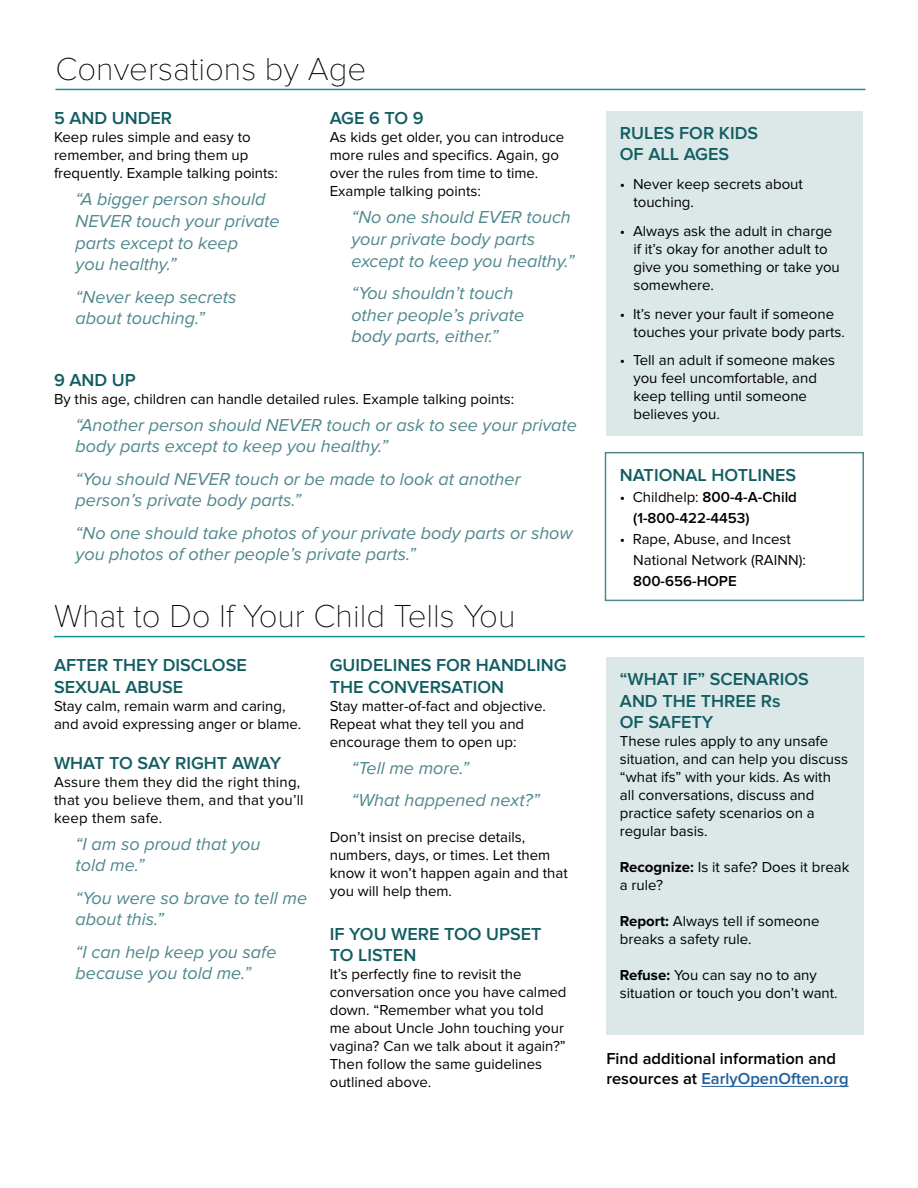
<style>
.page{position:relative;width:918px;height:1188px;background:#fff}
.page>*{position:absolute;margin:0;border:0;box-sizing:border-box;transform-origin:0 0}
.t1{font:100 33px "Proxima Nova T";color:#000}
.t2{font:italic 18px/21.6px "Proxima Nova";color:#4f878d}
.t3{font:600 18px/21.6px "Proxima Nova";color:#115d61}
.t4{font:600 16.5px/19.8px "Proxima Nova";color:#000}
.t5{font:15px/18px "Proxima Nova";color:#000}
.t6{font:600 15px/21px "Proxima Nova";color:#000}
.s1{font-weight:400}
.s2{font-weight:700}
.s3{color:#215e9e}
</style>
<div class="page">
<div style="left:605px;top:452px;width:259px;height:149px;border:2px solid #4f878d"></div>
<hr style="left:54px;top:636px;width:811px;height:1px;background:#169299">
<div style="left:606px;top:657px;width:258px;height:378px;background:#dce7e8"></div>
<div style="left:606px;top:111px;width:257px;height:324px;background:#dce7e8"></div>
<hr style="left:55px;top:89px;width:810px;height:1px;background:#169299">
<hr style="left:701px;top:1086px;width:148px;height:1px;background:#215e9e">
<h1 class="t1" style="left:55px;top:50px;width:312px">Conversations by Age</h1>
<p class="t3" style="left:54px;top:108px;width:120px">5 AND UNDER</p>
<p class="t5" style="left:54px;top:129px;width:226px">Keep rules simple and easy to remember, and bring them up frequently. Example talking points:</p>
<p class="t2" style="left:76px;top:189px;width:206px">“A bigger person should<br>NEVER touch your private parts except to keep<br>you healthy.”</p>
<p class="t2" style="left:76px;top:286px;width:162px">“Never keep secrets about touching.”</p>
<p class="t3" style="left:330px;top:108px;width:95px">AGE 6 TO 9</p>
<p class="t5" style="left:330px;top:129px;width:236px">As kids get older, you can introduce more rules and specifics. Again, go over the rules from time to time.<br>Example talking points:</p>
<p class="t2" style="left:351px;top:207px;width:225px">“No one should EVER touch your private body parts except to keep you healthy.”</p>
<p class="t2" style="left:351px;top:283px;width:174px">“You shouldn’t touch other people’s private body parts, either.”</p>
<p class="t3" style="left:54px;top:369px;width:83px">9 AND UP</p>
<p class="t5" style="left:54px;top:390px;width:462px">By this age, children can handle detailed rules. Example talking points:</p>
<p class="t2" style="left:76px;top:414px;width:503px">“Another person should NEVER touch or ask to see your private body parts except to keep you healthy.”</p>
<p class="t2" style="left:76px;top:468px;width:447px">“You should NEVER touch or be made to look at another person’s private body parts.”</p>
<p class="t2" style="left:76px;top:522px;width:499px">“No one should take photos of your private body parts or show you photos of other people’s private parts.”</p>
<h1 class="t1" style="left:54px;top:597px;width:463px">What to Do If Your Child Tells You</h1>
<p class="t3" style="left:54px;top:655px;width:194px">AFTER THEY DISCLOSE<br>SEXUAL ABUSE</p>
<p class="t5" style="left:54px;top:697px;width:249px">Stay calm, remain warm and caring, and avoid expressing anger or blame.</p>
<p class="t3" style="left:54px;top:752px;width:229px">WHAT TO SAY RIGHT AWAY</p>
<p class="t5" style="left:54px;top:773px;width:251px">Assure them they did the right thing, that you believe them, and that you’ll keep them safe.</p>
<p class="t2" style="left:76px;top:833px;width:186px">“I am so proud that you told me.”</p>
<p class="t2" style="left:76px;top:887px;width:233px">“You were so brave to tell me about this.”</p>
<p class="t2" style="left:76px;top:941px;width:202px">“I can help keep you safe because you told me.”</p>
<p class="t3" style="left:330px;top:655px;width:238px">GUIDELINES FOR HANDLING<br>THE CONVERSATION</p>
<p class="t5" style="left:330px;top:697px;width:218px">Stay matter-of-fact and objective.<br>Repeat what they tell you and encourage them to open up:</p>
<p class="t2" style="left:351px;top:752px;width:190px;line-height:32.4px">“Tell me more.”<br>“What happened next?”</p>
<p class="t5" style="left:330px;top:829px;width:240px">Don’t insist on precise details, numbers, days, or times. Let them know it won’t happen again and that you will help them.</p>
<p class="t3" style="left:330px;top:923px;width:213px">IF YOU WERE TOO UPSET<br>TO LISTEN</p>
<p class="t5" style="left:330px;top:966px;width:238px">It’s perfectly fine to revisit the conversation once you have calmed down. “Remember what you told me about Uncle John touching your vagina? Can we talk about it again?”<br>Then follow the same guidelines outlined above.</p>
<p class="t3" style="left:620px;top:122px;width:140px">RULES FOR KIDS<br>OF ALL AGES</p>
<p class="t5" style="left:633px;top:175px;width:171px;text-indent:-14px">• Never keep secrets about touching.</p>
<p class="t5" style="left:633px;top:222px;width:208px;text-indent:-14px">• Always ask the adult in charge if it’s okay for another adult to give you something or take you somewhere.</p>
<p class="t5" style="left:633px;top:305px;width:213px;text-indent:-14px">• It’s never your fault if someone touches your private body parts.</p>
<p class="t5" style="left:633px;top:352px;width:203px;text-indent:-14px">• Tell an adult if someone makes you feel uncomfortable, and keep telling until someone believes you.</p>
<p class="t3" style="left:620px;top:465px;width:178px">NATIONAL HOTLINES</p>
<p class="t6" style="left:633px;top:487px;width:165px;text-indent:-14px"><span class="s1">• Childhelp:</span> 800-4-A-Child (1-800-422-4453)</p>
<p class="t5" style="left:633px;top:529px;width:174px;line-height:21px;text-indent:-14px">• Rape, Abuse, and Incest<br>National Network (RAINN):</p>
<p class="t6" style="left:633px;top:571px;width:105px">800-656-HOPE</p>
<p class="t3" style="left:620px;top:668px;width:190px">“WHAT IF” SCENARIOS<br>AND THE THREE Rs<br>OF SAFETY</p>
<p class="t5" style="left:620px;top:732px;width:230px">These rules apply to any unsafe situation, and can help you discuss “what ifs” with your kids. As with all conversations, discuss and practice safety scenarios on a regular basis.</p>
<p class="t5" style="left:620px;top:858px;width:231px"><span class="s2">Recognize:</span> Is it safe? Does it break a rule?</p>
<p class="t5" style="left:620px;top:912px;width:201px"><span class="s2">Report:</span> Always tell if someone breaks a safety rule.</p>
<p class="t5" style="left:620px;top:966px;width:219px"><span class="s2">Refuse:</span> You can say no to any situation or touch you don’t want.</p>
<p class="t4" style="left:606px;top:1049px;width:244px">Find additional information and resources at <span class="s3">EarlyOpenOften.org</span></p>
</div>
